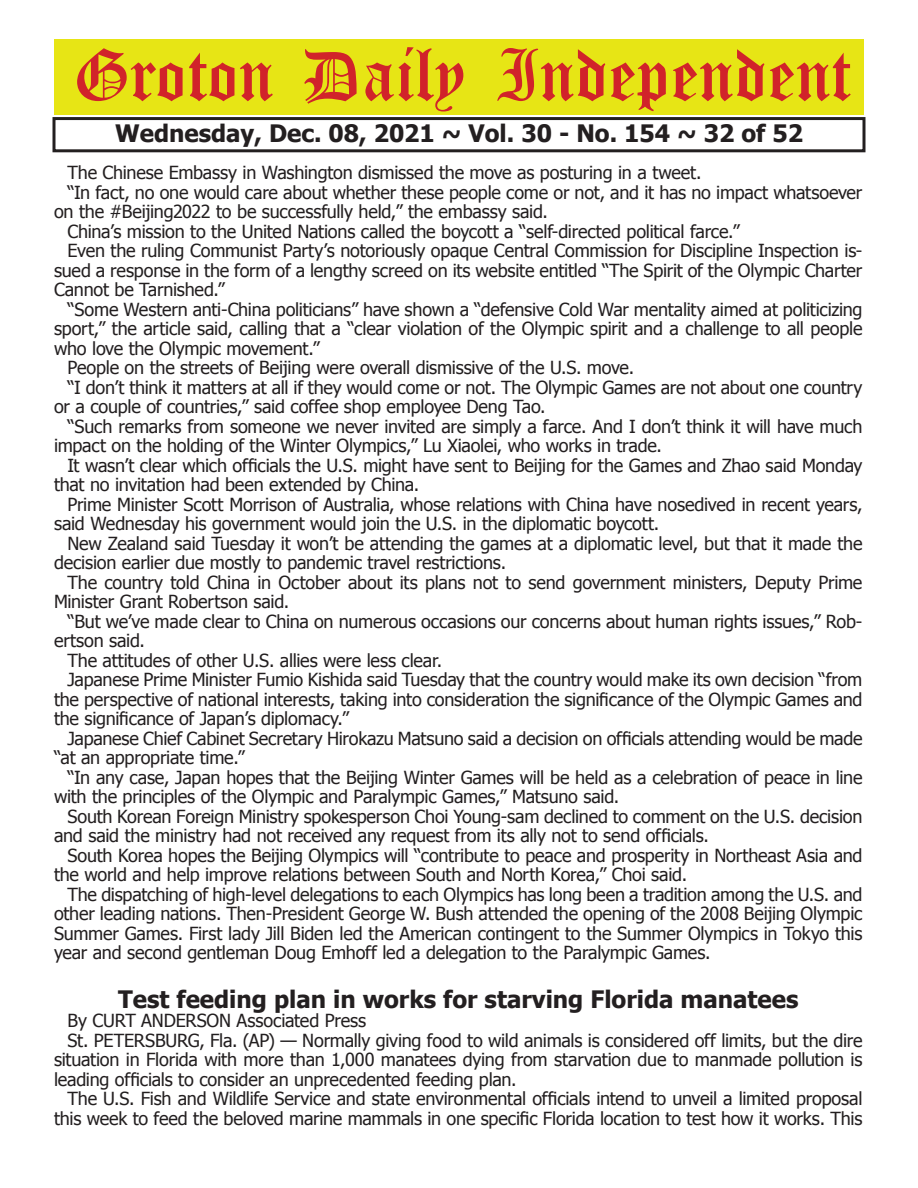
<style>
.page{position:relative;width:918px;height:1188px;background:#fff}
.page>*{position:absolute;margin:0;border:0;box-sizing:border-box;transform-origin:0 0}
.t1{font:54px "Old English Five";color:#d1232a}
.t2{font:700 24px "Tahoma";color:#231f20}
.t3{font:18px "Tahoma";letter-spacing:-.015em;color:#231f20}
</style>
<div class="page">
<div style="left:52px;top:117px;width:814px;height:35px;border:3px solid #231f20"></div>
<div style="left:54px;top:40px;width:810px;height:75px;background:#e7e515"></div>
<h1 class="t1" style="left:73px;top:50px;width:779px">Groton Daily Independent</h1>
<h2 class="t2" style="left:115px;top:116px;width:689px">Wednesday, Dec. 08, 2021 ~ Vol. 30 - No. 154 ~ 32 of 52</h2>
<p class="t3" style="left:68px;top:161px;width:636px">The Chinese Embassy in Washington dismissed the move as posturing in a tweet.</p>
<p class="t3" style="left:68px;top:180px;width:796px">“In fact, no one would care about whether these people come or not, and it has no impact whatsoever</p>
<p class="t3" style="left:54px;top:200px;width:495px">on the #Beijing2022 to be successfully held,” the embassy said.</p>
<p class="t3" style="left:68px;top:219px;width:674px">China’s mission to the United Nations called the boycott a “self-directed political farce.”</p>
<p class="t3" style="left:68px;top:239px;width:796px">Even the ruling Communist Party’s notoriously opaque Central Commission for Discipline Inspection is-</p>
<p class="t3" style="left:54px;top:258px;width:810px">sued a response in the form of a lengthy screed on its website entitled “The Spirit of the Olympic Charter</p>
<p class="t3" style="left:54px;top:278px;width:172px">Cannot be Tarnished.”</p>
<p class="t3" style="left:68px;top:297px;width:797px">“Some Western anti-China politicians” have shown a “defensive Cold War mentality aimed at politicizing</p>
<p class="t3" style="left:54px;top:317px;width:810px">sport,” the article said, calling that a “clear violation of the Olympic spirit and a challenge to all people</p>
<p class="t3" style="left:54px;top:336px;width:267px">who love the Olympic movement.”</p>
<p class="t3" style="left:68px;top:356px;width:568px">People on the streets of Beijing were overall dismissive of the U.S. move.</p>
<p class="t3" style="left:68px;top:375px;width:796px">“I don’t think it matters at all if they would come or not. The Olympic Games are not about one country</p>
<p class="t3" style="left:54px;top:395px;width:493px">or a couple of countries,” said coffee shop employee Deng Tao.</p>
<p class="t3" style="left:68px;top:414px;width:796px">“Such remarks from someone we never invited are simply a farce. And I don’t think it will have much</p>
<p class="t3" style="left:54px;top:434px;width:610px">impact on the holding of the Winter Olympics,” Lu Xiaolei, who works in trade.</p>
<p class="t3" style="left:68px;top:453px;width:797px">It wasn’t clear which officials the U.S. might have sent to Beijing for the Games and Zhao said Monday</p>
<p class="t3" style="left:54px;top:473px;width:367px">that no invitation had been extended by China.</p>
<p class="t3" style="left:68px;top:492px;width:796px">Prime Minister Scott Morrison of Australia, whose relations with China have nosedived in recent years,</p>
<p class="t3" style="left:54px;top:512px;width:607px">said Wednesday his government would join the U.S. in the diplomatic boycott.</p>
<p class="t3" style="left:68px;top:531px;width:796px">New Zealand said Tuesday it won’t be attending the games at a diplomatic level, but that it made the</p>
<p class="t3" style="left:54px;top:551px;width:454px">decision earlier due mostly to pandemic travel restrictions.</p>
<p class="t3" style="left:68px;top:570px;width:796px">The country told China in October about its plans not to send government ministers, Deputy Prime</p>
<p class="t3" style="left:54px;top:590px;width:237px">Minister Grant Robertson said.</p>
<p class="t3" style="left:68px;top:609px;width:796px">“But we’ve made clear to China on numerous occasions our concerns about human rights issues,” Rob-</p>
<p class="t3" style="left:54px;top:629px;width:93px">ertson said.</p>
<p class="t3" style="left:68px;top:648px;width:376px">The attitudes of other U.S. allies were less clear.</p>
<p class="t3" style="left:68px;top:668px;width:796px">Japanese Prime Minister Fumio Kishida said Tuesday that the country would make its own decision “from</p>
<p class="t3" style="left:54px;top:687px;width:810px">the perspective of national interests, taking into consideration the significance of the Olympic Games and</p>
<p class="t3" style="left:54px;top:707px;width:296px">the significance of Japan’s diplomacy.”</p>
<p class="t3" style="left:68px;top:726px;width:797px">Japanese Chief Cabinet Secretary Hirokazu Matsuno said a decision on officials attending would be made</p>
<p class="t3" style="left:54px;top:746px;width:192px">“at an appropriate time.”</p>
<p class="t3" style="left:68px;top:765px;width:796px">“In any case, Japan hopes that the Beijing Winter Games will be held as a celebration of peace in line</p>
<p class="t3" style="left:54px;top:784px;width:567px">with the principles of the Olympic and Paralympic Games,” Matsuno said.</p>
<p class="t3" style="left:68px;top:804px;width:797px">South Korean Foreign Ministry spokesperson Choi Young-sam declined to comment on the U.S. decision</p>
<p class="t3" style="left:54px;top:823px;width:656px">and said the ministry had not received any request from its ally not to send officials.</p>
<p class="t3" style="left:68px;top:843px;width:797px">South Korea hopes the Beijing Olympics will “contribute to peace and prosperity in Northeast Asia and</p>
<p class="t3" style="left:54px;top:862px;width:635px">the world and help improve relations between South and North Korea,” Choi said.</p>
<p class="t3" style="left:68px;top:882px;width:797px">The dispatching of high-level delegations to each Olympics has long been a tradition among the U.S. and</p>
<p class="t3" style="left:54px;top:901px;width:810px">other leading nations. Then-President George W. Bush attended the opening of the 2008 Beijing Olympic</p>
<p class="t3" style="left:54px;top:921px;width:810px">Summer Games. First lady Jill Biden led the American contingent to the Summer Olympics in Tokyo this</p>
<p class="t3" style="left:54px;top:940px;width:658px">year and second gentleman Doug Emhoff led a delegation to the Paralympic Games.</p>
<h2 class="t2" style="left:118px;top:982px;width:682px">Test feeding plan in works for starving Florida manatees</h2>
<p class="t3" style="left:68px;top:1008px;width:300px">By CURT ANDERSON Associated Press</p>
<p class="t3" style="left:68px;top:1028px;width:797px">St. PETERSBURG, Fla. (AP) — Normally giving food to wild animals is considered off limits, but the dire</p>
<p class="t3" style="left:54px;top:1047px;width:810px">situation in Florida with more than 1,000 manatees dying from starvation due to manmade pollution is</p>
<p class="t3" style="left:54px;top:1067px;width:464px">leading officials to consider an unprecedented feeding plan.</p>
<p class="t3" style="left:68px;top:1086px;width:797px">The U.S. Fish and Wildlife Service and state environmental officials intend to unveil a limited proposal</p>
<p class="t3" style="left:54px;top:1106px;width:810px">this week to feed the beloved marine mammals in one specific Florida location to test how it works. This</p>
</div>
